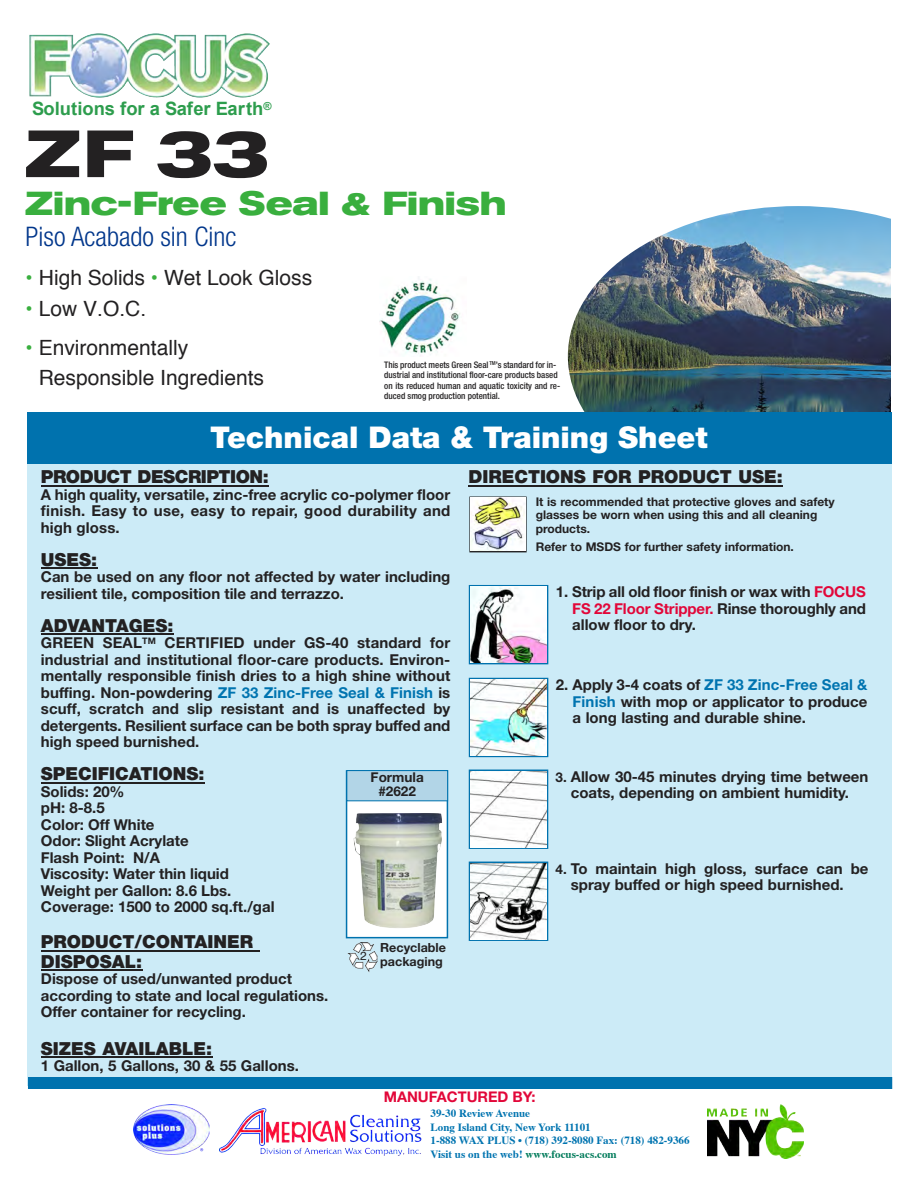
<style>
.page{position:relative;width:918px;height:1188px;background:#fff}
.page>*{position:absolute;margin:0;border:0;box-sizing:border-box;transform-origin:0 0}
.t1{font:700 expanded 66px "Akzidenz Grotesk BE";color:#232122}
.t2{font:700 expanded 33px "Akzidenz Grotesk BE";color:#39af3e}
.t3{font:900 30px "Helvetica Neue";color:#fff}
.t4{font:300 condensed 27px "Helvetica Neue";color:#00368b}
.t5{font:21px/30.3px "Helvetica";color:#232122}
.t6{font:700 18.45px "Arial";color:#2d9d4d}
.t7{font:900 18px/19.5px "Helvetica Neue";color:#232122}
.t8{font:900 18px "Helvetica Neue";letter-spacing:-.025em;color:#232122}
.t9{font:700 15px/16.5px "Helvetica Neue";color:#232122;text-align:justify}
.t10{font:700 14.7px "Helvetica Neue";color:#e20739}
.t11{font:700 13.5px/14.1px "Helvetica Neue";color:#232122;text-align:center}
.t12{font:700 12.6px/13.6px "Helvetica Neue";color:#232122}
.t13{font:700 12px/13.5px "Helvetica Neue";color:#232122}
.t14{font:11.85px "Helvetica";color:#232122}
.t15{font:700 11.1px/13.5px "Times";color:#0074b0}
.t16{font:500 condensed 9px/10.5px "Helvetica Neue";color:#232122}
.s1{color:#39af3e}
.s2{color:#0074b0}
.s3{color:#e20739}
.s4{font-size:13.5px}
.s5{color:#007b5a}
</style>
<div class="page">
<img style="left:379px;top:276px;width:81px;height:80px">
<img style="left:568px;top:206px;width:323px;height:207px">
<img style="left:29px;top:33px;width:241px;height:65px">
<div style="left:27px;top:464px;width:864px;height:622px;background:#ccebf7"></div>
<hr style="left:41px;top:485px;width:227px;height:2px;background:#232122">
<hr style="left:41px;top:568px;width:56px;height:1px;background:#232122">
<hr style="left:41px;top:634px;width:133px;height:1px;background:#232122">
<hr style="left:41px;top:782px;width:164px;height:2px;background:#232122">
<hr style="left:41px;top:950px;width:219px;height:2px;background:#232122">
<hr style="left:41px;top:970px;width:101px;height:1px;background:#232122">
<hr style="left:41px;top:1057px;width:171px;height:1px;background:#232122">
<hr style="left:468px;top:485px;width:315px;height:2px;background:#232122">
<div style="left:28px;top:1077px;width:864px;height:12px;background:#0072ae"></div>
<div style="left:27px;top:413px;width:864px;height:51px;background:#0072ae"></div>
<div style="left:469px;top:678px;width:79px;height:79px;border:2px solid #0072ae"></div>
<img style="left:470px;top:679px;width:77px;height:77px">
<div style="left:469px;top:585px;width:79px;height:79px;border:2px solid #0072ae"></div>
<img style="left:470px;top:586px;width:77px;height:77px">
<div style="left:469px;top:770px;width:79px;height:79px;border:2px solid #0072ae"></div>
<img style="left:470px;top:771px;width:77px;height:76px">
<div style="left:469px;top:862px;width:79px;height:79px;border:2px solid #0072ae"></div>
<img style="left:470px;top:863px;width:77px;height:76px">
<img style="left:471px;top:498px;width:54px;height:53px">
<img style="left:707px;top:1104px;width:97px;height:54px">
<img style="left:133px;top:1104px;width:77px;height:51px">
<img style="left:219px;top:1108px;width:203px;height:48px">
<div style="left:347px;top:772px;width:100px;height:165px;background:#fff"></div>
<div style="left:346px;top:770px;width:102px;height:168px;border:2px solid #0072ae"></div>
<img style="left:353px;top:813px;width:89px;height:115px">
<div style="left:347px;top:771px;width:100px;height:29px;background:#b2d5e7"></div>
<div style="left:346px;top:770px;width:102px;height:31px;border:1px solid #0072ae"></div>
<img style="left:347px;top:942px;width:31px;height:31px">
<p class="t6" style="left:32px;top:98px;width:241px">Solutions for a Safer Earth<sup>®</sup></p>
<h1 class="t1" style="left:26px;top:116px;width:246px">ZF 33</h1>
<h2 class="t2" style="left:26px;top:184px;width:483px">Zinc-Free Seal &amp; Finish</h2>
<h3 class="t4" style="left:26px;top:221px;width:212px">Piso Acabado sin Cinc</h3>
<h3 class="t5" style="left:26px;top:265px;width:288px"><span class="s1">•</span> High Solids <span class="s1">•</span> Wet Look Gloss</h3>
<h3 class="t5" style="left:26px;top:295px;width:122px"><span class="s1">•</span> Low V.O.C.</h3>
<h3 class="t5" style="left:39px;top:334px;width:227px;text-indent:-13px"><span class="s1">•</span> Environmentally<br>Responsible Ingredients</h3>
<p class="t16" style="left:384px;top:359px;width:178px">This product meets Green Seal <sup>TM</sup>’s standard for in&shy;dustrial and institutional floor-care products based on its reduced human and aquatic toxicity and re&shy;duced smog production potential.</p>
<h3 class="t3" style="left:210px;top:420px;width:499px">Technical Data &amp; Training Sheet</h3>
<p class="t8" style="left:41px;top:466px;width:229px">PRODUCT DESCRIPTION:</p>
<p class="t9" style="left:41px;top:486px;width:411px">A high quality, versatile, zinc-free acrylic co-polymer floor finish. Easy to use, easy to repair, good durability and high gloss.</p>
<p class="t7" style="left:41px;top:550px;width:58px">USES:</p>
<p class="t9" style="left:41px;top:568px;width:411px">Can be used on any floor not affected by water including resilient tile, composition tile and terrazzo.</p>
<p class="t7" style="left:41px;top:616px;width:134px">ADVANTAGES:</p>
<p class="t9" style="left:41px;top:634px;width:411px">GREEN SEAL<sup>TM</sup> CERTIFIED under GS-40 standard for industrial and institutional floor-care products. Environ&shy;mentally responsible finish dries to a high shine without buffing. Non-powdering <span class="s2">ZF 33 Zinc-Free Seal &amp; Finish</span> is scuff, scratch and slip resistant and is unaffected by detergents. Resilient surface can be both spray buffed and high speed burnished.</p>
<p class="t7" style="left:41px;top:764px;width:165px">SPECIFICATIONS:</p>
<p class="t9" style="left:41px;top:783px;width:235px;text-align:left">Solids: 20%<br>pH: 8-8.5<br>Color: Off White<br>Odor: Slight Acrylate<br>Flash Point: N/A<br>Viscosity: Water thin liquid<br>Weight per Gallon: 8.6 Lbs.<br>Coverage: 1500 to 2000 sq.ft./gal</p>
<p class="t7" style="left:41px;top:932px;width:214px">PRODUCT/CONTAINER<br>DISPOSAL:</p>
<p class="t9" style="left:41px;top:970px;width:289px;text-align:left">Dispose of used/unwanted product according to state and local regulations.<br>Offer container for recycling.</p>
<p class="t7" style="left:41px;top:1039px;width:173px">SIZES AVAILABLE:</p>
<p class="t9" style="left:41px;top:1057px;width:260px">1 Gallon, 5 Gallons, 30 &amp; 55 Gallons.</p>
<p class="t11" style="left:371px;top:770px;width:55px">Formula #2622</p>
<p class="t12" style="left:380px;top:940px;width:67px">Recyclable packaging</p>
<p class="t14" style="left:360px;top:951px;width:8px">2</p>
<p class="t7" style="left:468px;top:467px;width:316px">DIRECTIONS FOR PRODUCT USE:</p>
<p class="t13" style="left:536px;top:494px;width:300px">It is recommended that protective gloves and safety glasses be worn when using this and all cleaning products.</p>
<p class="t13" style="left:536px;top:539px;width:260px">Refer to MSDS for further safety information.</p>
<p class="t9" style="left:572px;top:583px;width:295px;text-indent:-16px">1. Strip all old floor finish or wax with <span class="s3">FOCUS FS 22 Floor Stripper.</span> Rinse thoroughly and allow floor to dry.</p>
<p class="t9" style="left:573px;top:676px;width:296px;text-indent:-17px">2. Apply 3-4 coats of <span class="s2">ZF 33 Zinc-Free Seal &amp; Finish</span> with mop or applicator to produce a long lasting and durable shine.</p>
<p class="t9" style="left:556px;top:768px;width:314px;text-align:center"><span class="s4">3.</span> Allow 30-45 minutes drying time between coats, depending on ambient humidity.</p>
<p class="t9" style="left:571px;top:860px;width:299px;text-indent:-15px"><span class="s4">4.</span> To maintain high gloss, surface can be spray buffed or high speed burnished.</p>
<p class="t10" style="left:384px;top:1087px;width:153px">MANUFACTURED BY:</p>
<p class="t15" style="left:431px;top:1108px;width:261px">39-30 Review Avenue<br>Long Island City, New York 11101<br>1-888 WAX PLUS • (718) 392-8080 Fax: (718) 482-9366<br>Visit us on the web! <span class="s5">www.focus-acs.com</span></p>
</div>
